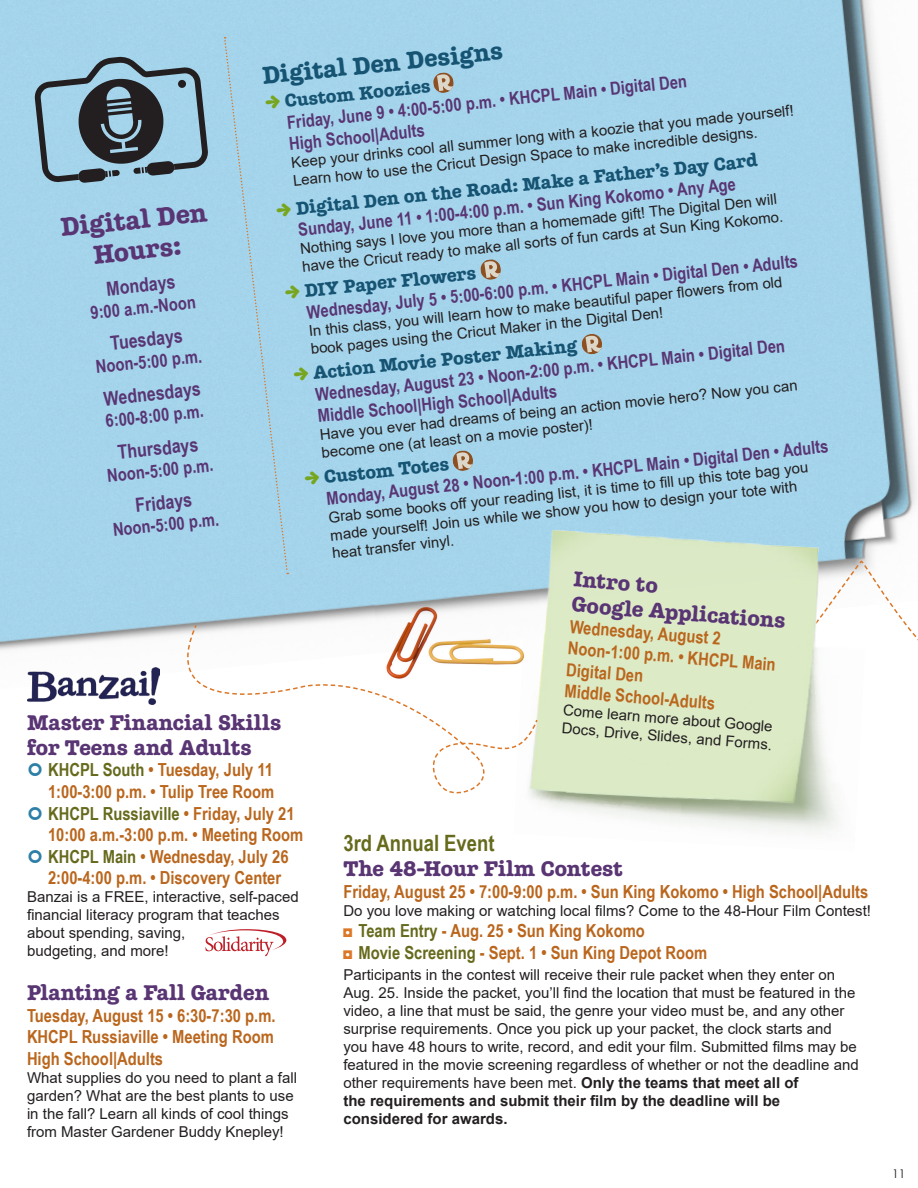
<style>
.page{position:relative;width:918px;height:1188px;background:#fff}
.page>*{position:absolute;margin:0;border:0;box-sizing:border-box;transform-origin:0 0}
.t1{font:25.5px/30.6px "Margot";color:#593574;text-align:center}
.t2{font:24px "Margot";color:#165473}
.t3{font:700 22.5px "Arial Narrow";color:#666a1c}
.t4{font:21px/26px "Margot";color:#593574}
.t5{font:700 19.5px "Arial Narrow";color:#593574}
.t6{font:700 18px/21.6px "Arial Narrow";color:#ba661d}
.t7{font:700 18px/21.6px "Arial Narrow";color:#593574}
.t8{font:18px "Margot";color:#165473}
.t9{font:15px/18px "Arial";color:#231f20}
.t10{font:12px "Century Gothic";color:#231f20}
.s1{font-size:22.5px;color:#77a51e}
.s2{color:#666a1c}
.s3{color:#db7727}
.s4{font-weight:700}
</style>
<div class="page">
<img style="left:0;top:0;width:918px;height:668px">
<svg style="left:871px;top:560px;width:47px;height:108px"></svg>
<img style="left:513px;top:524px;width:358px;height:310px">
<div style="left:0;top:126px;width:22px;height:472px;background:#a4d4eb"></div>
<svg style="left:205px;top:929px;width:81px;height:27px"></svg>
<img style="left:27px;top:668px;width:133px;height:37px">
<svg style="left:34px;top:56px;width:179px;height:137px;background:#7b9aaa"></svg>
<div style="left:223px;top:37px;width:66px;height:537px;background:#a4d4eb"></div>
<svg style="left:433px;top:72px;width:21px;height:22px"></svg>
<svg style="left:581px;top:333px;width:21px;height:22px"></svg>
<svg style="left:452px;top:450px;width:21px;height:22px"></svg>
<svg style="left:480px;top:259px;width:21px;height:21px"></svg>
<img style="left:375px;top:598px;width:162px;height:26px">
<svg style="left:160px;top:629px;width:377px;height:169px"></svg>
<svg style="left:193px;top:624px;width:346px;height:169px"></svg>
<p class="t2" style="left:261px;top:62px;width:243px;rotate:-6deg">Digital Den Designs</p>
<p class="t7" style="left:286px;top:111px;width:404px;rotate:-6deg">Friday, June 9 • 4:00-5:00 p.m. • KHCPL Main • Digital Den<br>High School|Adults</p>
<p class="t8" style="left:264px;top:93px;width:168px;rotate:-6deg"><span class="s1">→</span> Custom Koozies</p>
<p class="t9" style="left:290px;top:154px;width:507px;rotate:-6deg">Keep your drinks cool all summer long with a koozie that you made yourself!<br>Learn how to use the Cricut Design Space to make incredible designs.</p>
<p class="t8" style="left:276px;top:200px;width:485px;rotate:-6deg"><span class="s1">→</span> Digital Den on the Road: Make a Father’s Day Card</p>
<p class="t7" style="left:297px;top:218px;width:441px;rotate:-6deg">Sunday, June 11 • 1:00-4:00 p.m. • Sun King Kokomo • Any Age</p>
<p class="t9" style="left:299px;top:240px;width:485px;rotate:-6deg">Nothing says I love you more than a homemade gift! The Digital Den will have the Cricut ready to make all sorts of fun cards at Sun King Kokomo.</p>
<p class="t8" style="left:284px;top:282px;width:193px;rotate:-6deg"><span class="s1">→</span> DIY Paper Flowers</p>
<p class="t1" style="left:59px;top:212px;width:149px;rotate:-6deg">Digital Den<br>Hours:</p>
<p class="t5" style="left:105px;top:274px;width:71px;rotate:-6deg">Mondays</p>
<p class="t7" style="left:89px;top:301px;width:107px;rotate:-6deg">9:00 a.m.-Noon</p>
<p class="t5" style="left:109px;top:329px;width:74px;rotate:-6deg">Tuesdays</p>
<p class="t7" style="left:95px;top:355px;width:108px;rotate:-6deg">Noon-5:00 p.m.</p>
<p class="t5" style="left:102px;top:384px;width:99px;rotate:-6deg">Wednesdays</p>
<p class="t7" style="left:104px;top:409px;width:100px;rotate:-6deg">6:00-8:00 p.m.</p>
<p class="t5" style="left:116px;top:438px;width:82px;rotate:-6deg">Thursdays</p>
<p class="t7" style="left:106px;top:464px;width:108px;rotate:-6deg">Noon-5:00 p.m.</p>
<p class="t5" style="left:134px;top:491px;width:58px;rotate:-6deg">Fridays</p>
<p class="t7" style="left:112px;top:518px;width:108px;rotate:-6deg">Noon-5:00 p.m.</p>
<p class="t7" style="left:306px;top:301px;width:495px;rotate:-6deg">Wednesday, July 5 • 5:00-6:00 p.m. • KHCPL Main • Digital Den • Adults</p>
<p class="t9" style="left:308px;top:322px;width:478px;rotate:-6deg">In this class, you will learn how to make beautiful paper fl owers from old book pages using the Cricut Maker in the Digital Den!</p>
<p class="t8" style="left:293px;top:365px;width:286px;rotate:-6deg"><span class="s1">→</span> Action Movie Poster Making</p>
<p class="t7" style="left:314px;top:383px;width:473px;rotate:-6deg">Wednesday, August 23 • Noon-2:00 p.m. • KHCPL Main • Digital Den<br>Middle School|High School|Adults</p>
<p class="t9" style="left:319px;top:426px;width:482px;rotate:-6deg">Have you ever had dreams of being an action movie hero? Now you can become one (at least on a movie poster)!</p>
<p class="t8" style="left:304px;top:469px;width:146px;rotate:-6deg"><span class="s1">→</span> Custom Totes</p>
<p class="t7" style="left:325px;top:487px;width:506px;rotate:-6deg">Monday, August 28 • Noon-1:00 p.m. • KHCPL Main • Digital Den • Adults</p>
<p class="t9" style="left:328px;top:508px;width:484px;rotate:-6deg">Grab some books off your reading list, it is time to fi ll up this tote bag you made yourself! Join us while we show you how to design your tote with heat transfer vinyl.</p>
<p class="t4" style="left:574px;top:566px;width:216px;rotate:4deg">Intro to<br>Google Applications</p>
<p class="t6" style="left:570px;top:616px;width:210px;rotate:4deg">Wednesday, August 2<br>Noon-1:00 p.m. • KHCPL Main<br>Digital Den<br>Middle School-Adults</p>
<p class="t9" style="left:564px;top:700px;width:212px;rotate:5deg">Come learn more about Google</p>
<p class="t4" style="left:27px;top:709px;width:256px">Master Financial Skills</p>
<p class="t9" style="left:563px;top:718px;width:212px;rotate:5deg">Docs, Drive, Slides, and Forms.</p>
<p class="t4" style="left:27px;top:735px;width:226px">for Teens and Adults</p>
<p class="t6" style="left:48px;top:758px;width:228px"><span class="s2">KHCPL South</span> • Tuesday, July 11<br>1:00-3:00 p.m. • Tulip Tree Room</p>
<p class="t6" style="left:48px;top:802px;width:257px"><span class="s2">KHCPL Russiaville</span> • Friday, July 21<br>10:00 a.m.-3:00 p.m. • Meeting Room</p>
<p class="t6" style="left:48px;top:845px;width:242px"><span class="s2">KHCPL Main</span> • Wednesday, July 26<br>2:00-4:00 p.m. • Discovery Center</p>
<p class="t9" style="left:27px;top:888px;width:273px">Banzai is a FREE, interactive, self-paced financial literacy program that teaches about spending, saving,<br>budgeting, and more!</p>
<p class="t3" style="left:343px;top:826px;width:153px">3rd Annual Event</p>
<p class="t4" style="left:343px;top:856px;width:281px">The 48-Hour Film Contest</p>
<p class="t6" style="left:343px;top:880px;width:526px">Friday, August 25 • 7:00-9:00 p.m. • Sun King Kokomo • High School|Adults</p>
<p class="t9" style="left:343px;top:901px;width:529px">Do you love making or watching local films? Come to the 48-Hour Film Contest!</p>
<p class="t6" style="left:343px;top:919px;width:365px"><span class="s3">◘</span> <span class="s2">Team Entry</span> - Aug. 25 • Sun King Kokomo<br><span class="s3">◘</span> <span class="s2">Movie Screening</span> - Sept. 1 • Sun King Depot Room</p>
<p class="t9" style="left:343px;top:965px;width:517px">Participants in the contest will receive their rule packet when they enter on Aug. 25. Inside the packet, you’ll find the location that must be featured in the video, a line that must be said, the genre your video must be, and any other surprise requirements. Once you pick up your packet, the clock starts and you have 48 hours to write, record, and edit your film. Submitted films may be featured in the movie screening regardless of whether or not the deadline and other requirements have been met. <span class="s4">Only the teams that meet all of<br>the requirements and submit their film by the deadline will be considered for awards.</span></p>
<p class="t4" style="left:27px;top:980px;width:244px">Planting a Fall Garden</p>
<p class="t6" style="left:27px;top:1004px;width:250px;text-align:justify">Tuesday, August 15 • 6:30-7:30 p.m.<br>KHCPL Russiaville • Meeting Room High School|Adults</p>
<p class="t9" style="left:27px;top:1068px;width:272px">What supplies do you need to plant a fall garden? What are the best plants to use in the fall? Learn all kinds of cool things from Master Gardener Buddy Knepley!</p>
<p class="t10" style="left:892px;top:1165px;width:15px">11</p>
</div>
